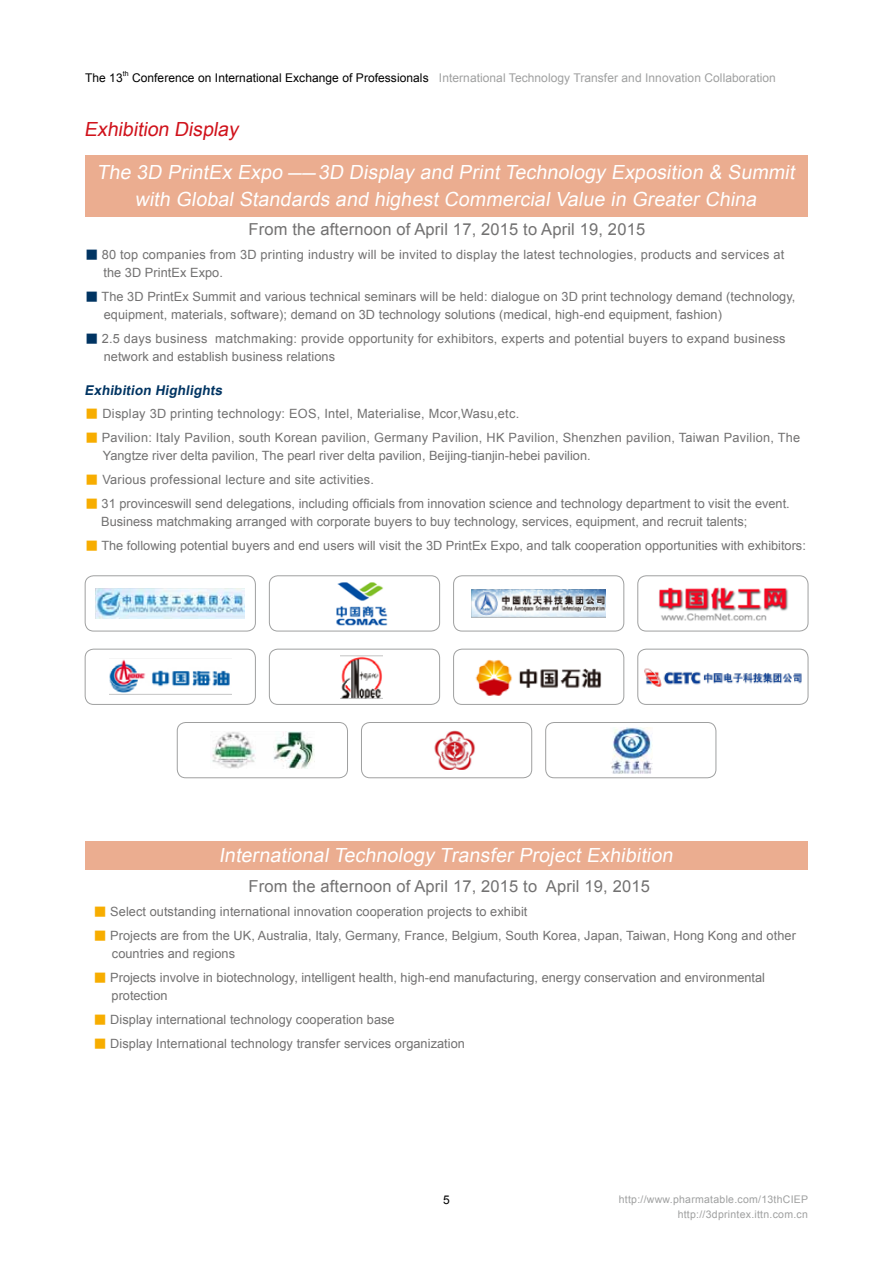
<style>
.page{position:relative;width:893px;height:1263px;background:#fff}
.page>*{position:absolute;margin:0;border:0;box-sizing:border-box;transform-origin:0 0}
.t1{font:italic 19.5px/27px "Arial";color:#fff;text-align:center}
.t2{font:italic 19.5px "Arial";color:#d0121b}
.t3{font:16.5px "Arial";letter-spacing:.01em;color:#727171}
.t4{font:italic 700 13.5px "Arial";color:#003462}
.t5{font:12.75px/18px "Arial";letter-spacing:.005em;color:#727171}
.t6{font:12px "Arial";letter-spacing:.005em;color:#9fa0a0}
.t7{font:12px "Arial";color:#000}
.t8{font:10.5px/15px "Arial";letter-spacing:.025em;color:#9fa0a0;text-align:right}
.t9{font:7.05px "Arial";color:#000}
.s1{color:#000}
.s2{font-family:"FZLTXHJW GB1 0";color:#003462}
.s3{font-family:"FZLTXHJW GB1 0";color:#f7ad00}
</style>
<div class="page">
<div style="left:85px;top:576px;width:171px;height:55px;border:1px solid #9fa0a0;border-radius:9px"></div>
<div style="left:269px;top:576px;width:171px;height:55px;border:1px solid #9fa0a0;border-radius:9px"></div>
<div style="left:453px;top:576px;width:171px;height:55px;border:1px solid #9fa0a0;border-radius:9px"></div>
<div style="left:638px;top:576px;width:170px;height:55px;border:1px solid #9fa0a0;border-radius:9px"></div>
<img style="left:96px;top:589px;width:149px;height:29px">
<img style="left:336px;top:582px;width:52px;height:44px">
<img style="left:471px;top:590px;width:135px;height:28px">
<img style="left:659px;top:587px;width:129px;height:34px">
<div style="left:85px;top:649px;width:171px;height:56px;border:1px solid #9fa0a0;border-radius:9px"></div>
<div style="left:269px;top:649px;width:171px;height:56px;border:1px solid #9fa0a0;border-radius:9px"></div>
<div style="left:453px;top:649px;width:171px;height:56px;border:1px solid #9fa0a0;border-radius:9px"></div>
<div style="left:638px;top:649px;width:170px;height:56px;border:1px solid #9fa0a0;border-radius:9px"></div>
<img style="left:109px;top:659px;width:122px;height:36px">
<img style="left:340px;top:655px;width:43px;height:43px">
<img style="left:476px;top:659px;width:126px;height:37px">
<img style="left:645px;top:668px;width:156px;height:19px">
<div style="left:177px;top:722px;width:171px;height:56px;border:1px solid #9fa0a0;border-radius:9px"></div>
<div style="left:361px;top:722px;width:171px;height:56px;border:1px solid #9fa0a0;border-radius:9px"></div>
<div style="left:545px;top:722px;width:171px;height:56px;border:1px solid #9fa0a0;border-radius:9px"></div>
<img style="left:212px;top:731px;width:103px;height:37px">
<img style="left:434px;top:730px;width:41px;height:40px">
<img style="left:611px;top:727px;width:42px;height:46px">
<div style="left:85px;top:841px;width:723px;height:28px;background:#ebad90"></div>
<div style="left:85px;top:155px;width:723px;height:62px;background:#ebad90"></div>
<p class="t7" style="left:85px;top:69px;width:39px">The 13</p>
<p class="t9" style="left:123px;top:69px;width:7px">th</p>
<p class="t6" style="left:132px;top:69px;width:645px"><span class="s1">Conference on International Exchange of Professionals</span> International Technology Transfer and Innovation Collaboration</p>
<h1 class="t2" style="left:84px;top:116px;width:159px">Exhibition Display</h1>
<h1 class="t1" style="left:97px;top:158px;width:703px">The 3D PrintEx Expo —— 3D Display and Print Technology Exposition &amp; Summit with Global Standards and highest Commercial Value in Greater China</h1>
<p class="t3" style="left:248px;top:219px;width:398px">From the afternoon of April 17, 2015 to April 19, 2015</p>
<p class="t5" style="left:103px;top:246px;width:682px;text-indent:-18px"><span class="s2">■</span> 80 top companies from 3D printing industry will be invited to display the latest technologies, products and services at the 3D PrintEx Expo.</p>
<p class="t5" style="left:104px;top:288px;width:693px;text-indent:-18px"><span class="s2">■</span> The 3D PrintEx Summit and various technical seminars will be held: dialogue on 3D print technology demand (technology, equipment, materials, software); demand on 3D technology solutions (medical, high-end equipment, fashion)</p>
<p class="t5" style="left:104px;top:330px;width:683px;text-indent:-18px"><span class="s2">■</span> 2.5 days business matchmaking: provide opportunity for exhibitors, experts and potential buyers to expand business network and establish business relations</p>
<p class="t4" style="left:85px;top:381px;width:142px">Exhibition Highlights</p>
<p class="t5" style="left:85px;top:405px;width:435px"><span class="s3">■</span> Display 3D printing technology: EOS, Intel, Materialise, Mcor,Wasu,etc.</p>
<p class="t5" style="left:103px;top:429px;width:699px;text-indent:-17px"><span class="s3">■</span> Pavilion: Italy Pavilion, south Korean pavilion, Germany Pavilion, HK Pavilion, Shenzhen pavilion, Taiwan Pavilion, The<br>Yangtze river delta pavilion, The pearl river delta pavilion, Beijing-tianjin-hebei pavilion.</p>
<p class="t5" style="left:85px;top:471px;width:290px"><span class="s3">■</span> Various professional lecture and site activities.</p>
<p class="t5" style="left:101px;top:495px;width:690px;text-indent:-16px"><span class="s3">■</span> 31 provinceswill send delegations, including officials from innovation science and technology department to visit the event.<br>Business matchmaking arranged with corporate buyers to buy technology, services, equipment, and recruit talents;</p>
<p class="t5" style="left:85px;top:537px;width:722px"><span class="s3">■</span> The following potential buyers and end users will visit the 3D PrintEx Expo, and talk cooperation opportunities with exhibitors:</p>
<h1 class="t1" style="left:219px;top:842px;width:460px">International Technology Transfer Project Exhibition</h1>
<p class="t3" style="left:248px;top:875px;width:403px">From the afternoon of April 17, 2015 to April 19, 2015</p>
<p class="t5" style="left:94px;top:902px;width:435px"><span class="s3">■</span> Select outstanding international innovation cooperation projects to exhibit</p>
<p class="t5" style="left:112px;top:926px;width:685px;text-indent:-18px"><span class="s3">■</span> Projects are from the UK, Australia, Italy, Germany, France, Belgium, South Korea, Japan, Taiwan, Hong Kong and other countries and regions</p>
<p class="t5" style="left:112px;top:968px;width:655px;text-indent:-18px"><span class="s3">■</span> Projects involve in biotechnology, intelligent health, high-end manufacturing, energy conservation and environmental protection</p>
<p class="t5" style="left:94px;top:1010px;width:302px"><span class="s3">■</span> Display international technology cooperation base</p>
<p class="t5" style="left:94px;top:1034px;width:373px"><span class="s3">■</span> Display International technology transfer services organization</p>
<p class="t7" style="left:443px;top:1192px;width:8px">5</p>
<p class="t8" style="left:619px;top:1192px;width:191px">http://www.pharmatable.com/13thCIEP http://3dprintex.ittn.com.cn</p>
</div>
